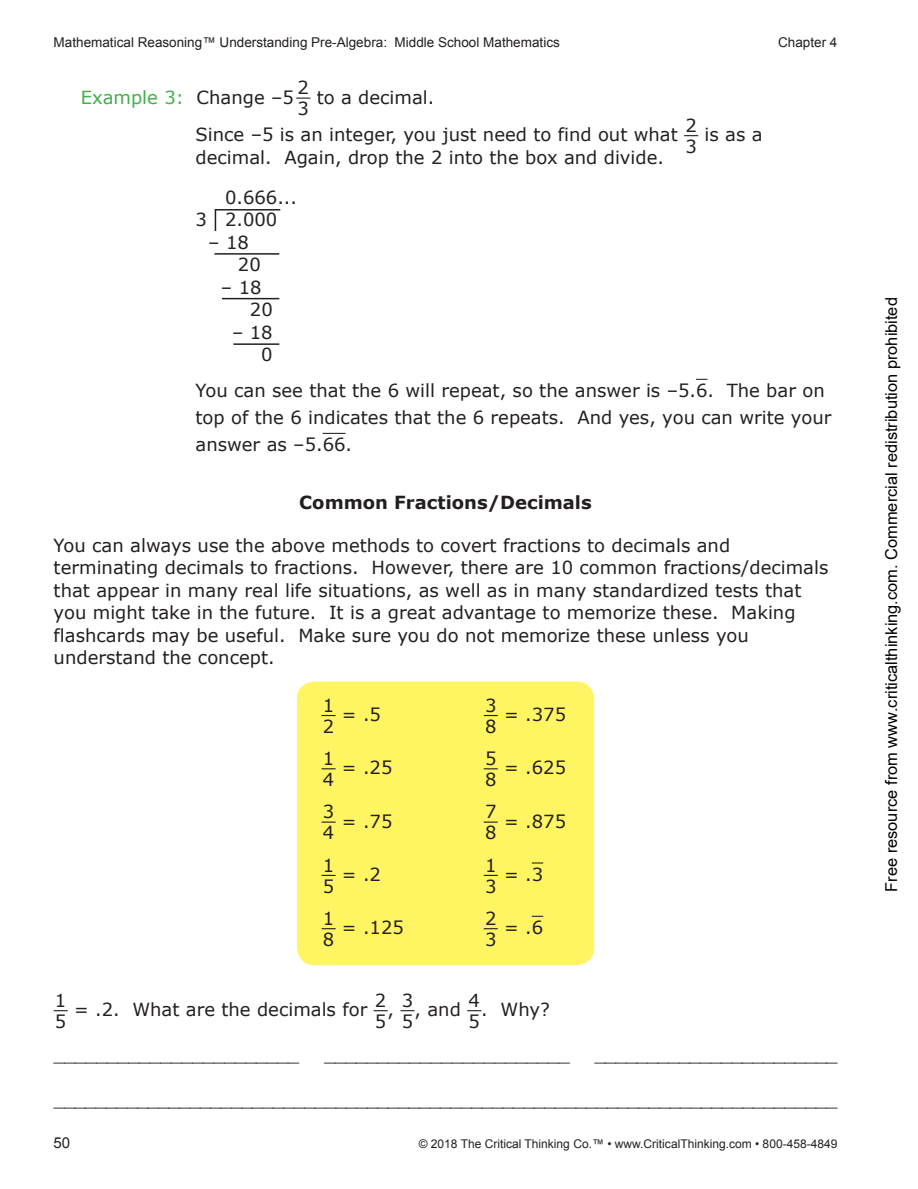
<style>
.page{position:relative;width:918px;height:1189px;background:#fff}
.page>*{position:absolute;margin:0;border:0;box-sizing:border-box;transform-origin:0 0}
.t1{font:18px/21px "Verdana";color:#231f20}
.t2{font:700 18px "Verdana";color:#231f20}
.t3{font:18px "Verdana";color:#40ae49}
.t4{font:16.35px "Arial";color:#000}
.t5{font:15px "Arial";color:#231f20}
.t6{font:13.5px "Arial";color:#231f20}
.t7{font:12px "Arial";color:#231f20}
.s1{color:#231f20}
</style>
<div class="page">
<svg style="left:696px;top:378px;width:11px;height:2px"></svg>
<hr style="left:322px;top:432px;width:23px;height:2px;background:#231f20">
<svg style="left:296px;top:97px;width:14px;height:2px"></svg>
<svg style="left:684px;top:135px;width:13px;height:1px"></svg>
<hr style="left:214px;top:209px;width:2px;height:22px;background:#231f20">
<hr style="left:215px;top:209px;width:65px;height:1px;background:#231f20">
<hr style="left:214px;top:253px;width:65px;height:1px;background:#231f20">
<hr style="left:222px;top:298px;width:57px;height:1px;background:#231f20">
<hr style="left:233px;top:343px;width:46px;height:2px;background:#231f20">
<div style="left:297px;top:681px;width:297px;height:283px;background:#fff461;border-radius:18px"></div>
<svg style="left:531px;top:862px;width:12px;height:1px"></svg>
<svg style="left:531px;top:915px;width:12px;height:1px"></svg>
<svg style="left:321px;top:715px;width:14px;height:1px"></svg>
<svg style="left:483px;top:715px;width:14px;height:1px"></svg>
<svg style="left:321px;top:768px;width:14px;height:1px"></svg>
<svg style="left:483px;top:768px;width:14px;height:1px"></svg>
<svg style="left:321px;top:821px;width:14px;height:1px"></svg>
<svg style="left:483px;top:821px;width:14px;height:1px"></svg>
<svg style="left:321px;top:874px;width:14px;height:1px"></svg>
<svg style="left:484px;top:874px;width:13px;height:1px"></svg>
<svg style="left:321px;top:928px;width:14px;height:1px"></svg>
<svg style="left:483px;top:928px;width:14px;height:1px"></svg>
<p class="t6" style="left:54px;top:33px;width:507px">Mathematical Reasoning™ Understanding Pre-Algebra: Middle School Mathematics</p>
<p class="t6" style="left:777px;top:33px;width:61px">Chapter 4</p>
<p class="t3" style="left:81px;top:85px;width:215px">Example 3: <span class="s1">Change –5</span></p>
<p class="t1" style="left:297px;top:77px;width:13px">2<br>3</p>
<p class="t1" style="left:195px;top:78px;width:483px;line-height:37.5px;text-indent:121px">to a decimal.<br>Since –5 is an integer, you just need to find out what</p>
<p class="t1" style="left:685px;top:115px;width:13px">2<br>3</p>
<p class="t1" style="left:704px;top:124px;width:59px">is as a</p>
<p class="t1" style="left:195px;top:146px;width:470px">decimal. Again, drop the 2 into the box and divide.</p>
<p class="t1" style="left:195px;top:186px;width:103px;line-height:22.5px;text-indent:29px">0.666...<br>3 2.000</p>
<p class="t1" style="left:238px;top:231px;width:24px;line-height:22.5px;text-indent:-30px">– 18<br>20</p>
<p class="t1" style="left:250px;top:276px;width:24px;line-height:22.5px;text-indent:-29px">– 18<br>20</p>
<p class="t1" style="left:232px;top:321px;width:42px;line-height:22.5px;text-align:right">– 18<br>0</p>
<p class="t1" style="left:195px;top:377px;width:637px;line-height:27px">You can see that the 6 will repeat, so the answer is –5.6. The bar on top of the 6 indicates that the 6 repeats. And yes, you can write your answer as –5.66.</p>
<p class="t2" style="left:299px;top:489px;width:294px">Common Fractions/Decimals</p>
<p class="t1" style="left:54px;top:533px;width:775px;line-height:22.5px">You can always use the above methods to covert fractions to decimals and terminating decimals to fractions. However, there are 10 common fractions/decimals that appear in many real life situations, as well as in many standardized tests that you might take in the future. It is a great advantage to memorize these. Making flashcards may be useful. Make sure you do not memorize these unless you understand the concept.</p>
<p class="t1" style="left:323px;top:694px;width:13px">1<br>2</p>
<p class="t1" style="left:342px;top:703px;width:41px">= .5</p>
<p class="t1" style="left:485px;top:694px;width:13px">3<br>8</p>
<p class="t1" style="left:504px;top:703px;width:63px">= .375</p>
<p class="t1" style="left:323px;top:747px;width:13px">1<br>4</p>
<p class="t1" style="left:342px;top:757px;width:52px">= .25</p>
<p class="t1" style="left:485px;top:747px;width:13px">5<br>8</p>
<p class="t1" style="left:504px;top:757px;width:63px">= .625</p>
<p class="t1" style="left:323px;top:801px;width:13px">3<br>4</p>
<p class="t1" style="left:342px;top:810px;width:52px">= .75</p>
<p class="t1" style="left:485px;top:801px;width:13px">7<br>8</p>
<p class="t1" style="left:504px;top:810px;width:63px">= .875</p>
<p class="t1" style="left:323px;top:854px;width:13px">1<br>5</p>
<p class="t1" style="left:342px;top:863px;width:41px">= .2</p>
<p class="t1" style="left:485px;top:854px;width:13px">1<br>3</p>
<p class="t1" style="left:504px;top:863px;width:41px">= .3</p>
<p class="t1" style="left:323px;top:907px;width:13px">1<br>8</p>
<p class="t1" style="left:342px;top:916px;width:63px">= .125</p>
<p class="t1" style="left:485px;top:907px;width:13px">2<br>3</p>
<p class="t1" style="left:504px;top:916px;width:41px">= .6</p>
<p class="t1" style="left:55px;top:989px;width:13px">1<br>5</p>
<p class="t1" style="left:74px;top:998px;width:295px">= .2. What are the decimals for</p>
<p class="t1" style="left:374px;top:989px;width:13px">2<br>5</p>
<p class="t1" style="left:387px;top:998px;width:8px">,</p>
<p class="t1" style="left:401px;top:989px;width:13px">3<br>5</p>
<p class="t1" style="left:414px;top:998px;width:48px">, and</p>
<p class="t1" style="left:468px;top:989px;width:13px">4<br>5</p>
<p class="t1" style="left:481px;top:998px;width:70px">. Why?</p>
<p class="t1" style="left:54px;top:1043px;width:247px">_______________________</p>
<p class="t1" style="left:324px;top:1043px;width:247px">_______________________</p>
<p class="t1" style="left:594px;top:1043px;width:245px">_______________________</p>
<p class="t1" style="left:54px;top:1088px;width:785px">___________________________________________________________________________</p>
<p class="t5" style="left:54px;top:1132px;width:18px">50</p>
<p class="t7" style="left:418px;top:1135px;width:420px">© 2018 The Critical Thinking Co.™ • www.CriticalThinking.com • 800-458-4849</p>
<p class="t4" style="left:879px;top:891px;width:595px;rotate:-90deg">Free resource from www.criticalthinking.com. Commercial redistribution prohibited</p>
</div>
